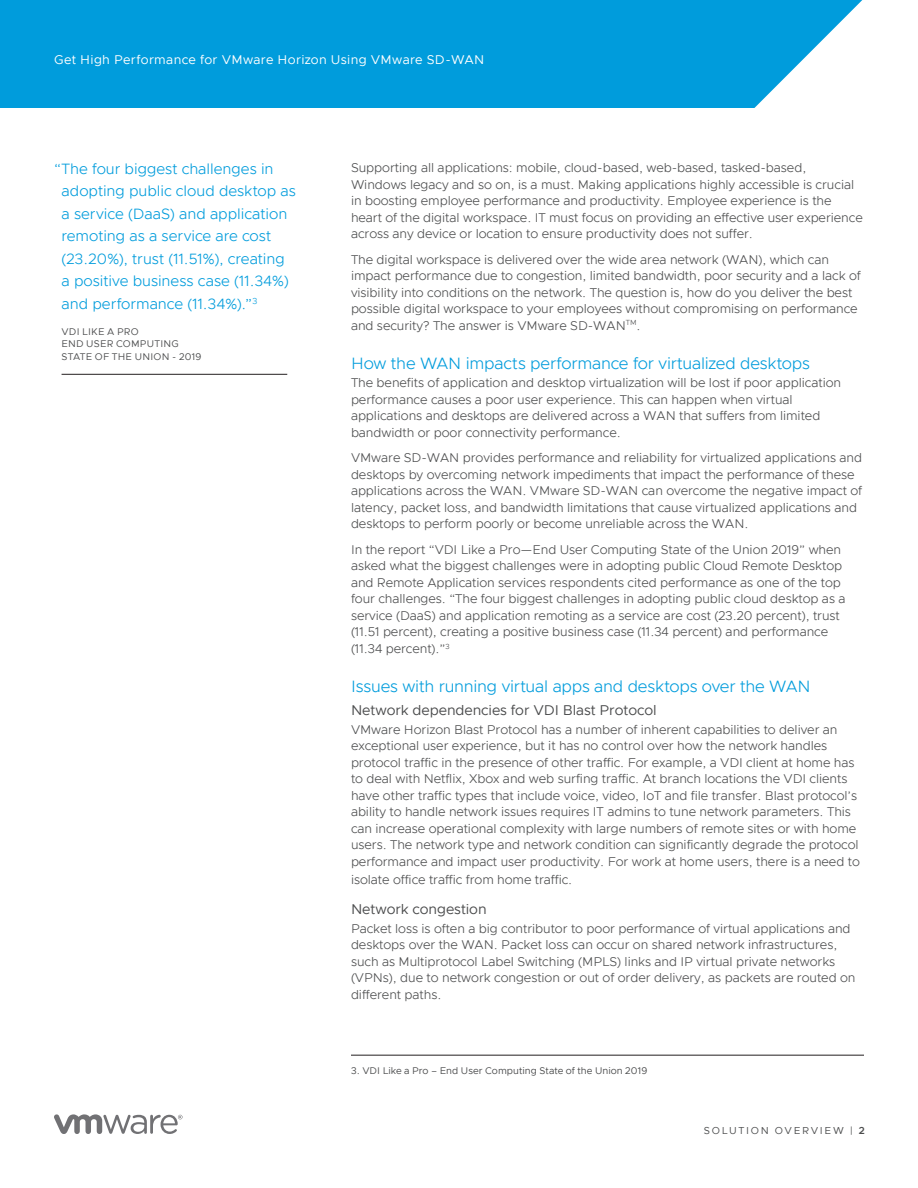
<style>
.page{position:relative;width:918px;height:1188px;background:#fff}
.page>*{position:absolute;margin:0;border:0;box-sizing:border-box;transform-origin:0 0}
._4a__SUBHEAD_1{font:300 16.5px "Metropolis";letter-spacing:-.015em;color:#009cdc}
.t1{font:300 15px/22.5px "Metropolis";color:#009cdc}
._4a__SUBHEAD_2{font:14.25px "Metropolis";letter-spacing:-.005em;color:#4b4c4d}
._3a__BODY_TEXT{font:300 12.75px/16.5px "Metropolis";letter-spacing:-.005em;color:#4b4c4d}
.t2{font:12.75px "Metropolis";letter-spacing:.025em;color:#fff}
.t3{font:10.2px "Metropolis";letter-spacing:.165em;color:#4b4c4d}
._8a__FOOTNOTE_1ST_LI{font:9.75px "Metropolis";letter-spacing:.005em;color:#4b4c4d}
._5d__SIDE_QUOTE_ATTR{font:9.75px/12.8px "Metropolis";letter-spacing:.02em;color:#4b4c4d}
.s1{font-weight:600}
</style>
<div class="page">
<svg style="left:54px;top:1114px;width:129px;height:20px"></svg>
<div style="left:0;top:0;width:863px;height:108px;background:#009cdc"></div>
<hr style="left:351px;top:1055px;width:513px;height:1px;background:#231f20">
<hr style="left:62px;top:374px;width:225px;height:1px;background:#231f20">
<p class="t2" style="left:54px;top:52px;width:432px">Get High Performance for VMware Horizon Using VMware SD-WAN</p>
<p class="t1" style="left:62px;top:157px;width:236px;text-indent:-8px">“The four biggest challenges in adopting public cloud desktop as a service (DaaS) and application remoting as a service are cost (23.20%), trust (11.51%), creating a positive business case (11.34%) and performance (11.34%).”<sup>3</sup></p>
<p class="_5d__SIDE_QUOTE_ATTR" style="left:62px;top:325px;width:141px">VDI LIKE A PRO<br>END USER COMPUTING<br>STATE OF THE UNION - 2019</p>
<p class="_3a__BODY_TEXT" style="left:351px;top:159px;width:513px">Supporting all applications: mobile, cloud-based, web-based, tasked-based, Windows legacy and so on, is a must. Making applications highly accessible is crucial in boosting employee performance and productivity. Employee experience is the heart of the digital workspace. IT must focus on providing an effective user experience across any device or location to ensure productivity does not suffer.</p>
<p class="_3a__BODY_TEXT" style="left:351px;top:251px;width:511px">The digital workspace is delivered over the wide area network (WAN), which can impact performance due to congestion, limited bandwidth, poor security and a lack of visibility into conditions on the network. The question is, how do you deliver the best possible digital workspace to your employees without compromising on performance and security? The answer is VMware SD-WAN<sup>TM</sup>.</p>
<p class="_4a__SUBHEAD_1" style="left:351px;top:353px;width:460px">How the WAN impacts performance for virtualized desktops</p>
<p class="_3a__BODY_TEXT" style="left:351px;top:375px;width:492px">The benefits of application and desktop virtualization will be lost if poor application performance causes a poor user experience. This can happen when virtual applications and desktops are delivered across a WAN that suffers from limited bandwidth or poor connectivity performance.</p>
<p class="_3a__BODY_TEXT" style="left:351px;top:450px;width:513px">VMware SD-WAN provides performance and reliability for virtualized applications and desktops by overcoming network impediments that impact the performance of these applications across the WAN. VMware SD-WAN can overcome the negative impact of latency, packet loss, and bandwidth limitations that cause virtualized applications and desktops to perform poorly or become unreliable across the WAN.</p>
<p class="_3a__BODY_TEXT" style="left:351px;top:541px;width:496px">In the report “VDI Like a Pro—End User Computing State of the Union 2019” when asked what the biggest challenges were in adopting public Cloud Remote Desktop and Remote Application services respondents cited performance as one of the top four challenges. “The four biggest challenges in adopting public cloud desktop as a service (DaaS) and application remoting as a service are cost (23.20 percent), trust (11.51 percent), creating a positive business case (11.34 percent) and performance (11.34 percent).”<sup>3</sup></p>
<p class="_4a__SUBHEAD_1" style="left:351px;top:676px;width:461px">Issues with running virtual apps and desktops over the WAN</p>
<p class="_4a__SUBHEAD_2" style="left:351px;top:701px;width:307px">Network dependencies for VDI Blast Protocol</p>
<p class="_3a__BODY_TEXT" style="left:351px;top:721px;width:510px">VMware Horizon Blast Protocol has a number of inherent capabilities to deliver an exceptional user experience, but it has no control over how the network handles protocol traffic in the presence of other traffic. For example, a VDI client at home has to deal with Netflix, Xbox and web surfing traffic. At branch locations the VDI clients have other traffic types that include voice, video, IoT and file transfer. Blast protocol’s ability to handle network issues requires IT admins to tune network parameters. This can increase operational complexity with large numbers of remote sites or with home users. The network type and network condition can significantly degrade the protocol performance and impact user productivity. For work at home users, there is a need to</p>
<p class="_3a__BODY_TEXT" style="left:351px;top:871px;width:223px">isolate office traffic from home traffic.</p>
<p class="_4a__SUBHEAD_2" style="left:351px;top:900px;width:137px">Network congestion</p>
<p class="_3a__BODY_TEXT" style="left:351px;top:920px;width:506px">Packet loss is often a big contributor to poor performance of virtual applications and desktops over the WAN. Packet loss can occur on shared network infrastructures, such as Multiprotocol Label Switching (MPLS) links and IP virtual private networks (VPNs), due to network congestion or out of order delivery, as packets are routed on different paths.</p>
<p class="_8a__FOOTNOTE_1ST_LI" style="left:351px;top:1065px;width:298px">3. VDI Like a Pro – End User Computing State of the Union 2019</p>
<p class="t3" style="left:704px;top:1124px;width:163px">SOLUTION OVERVIEW | <span class="s1">2</span></p>
</div>
